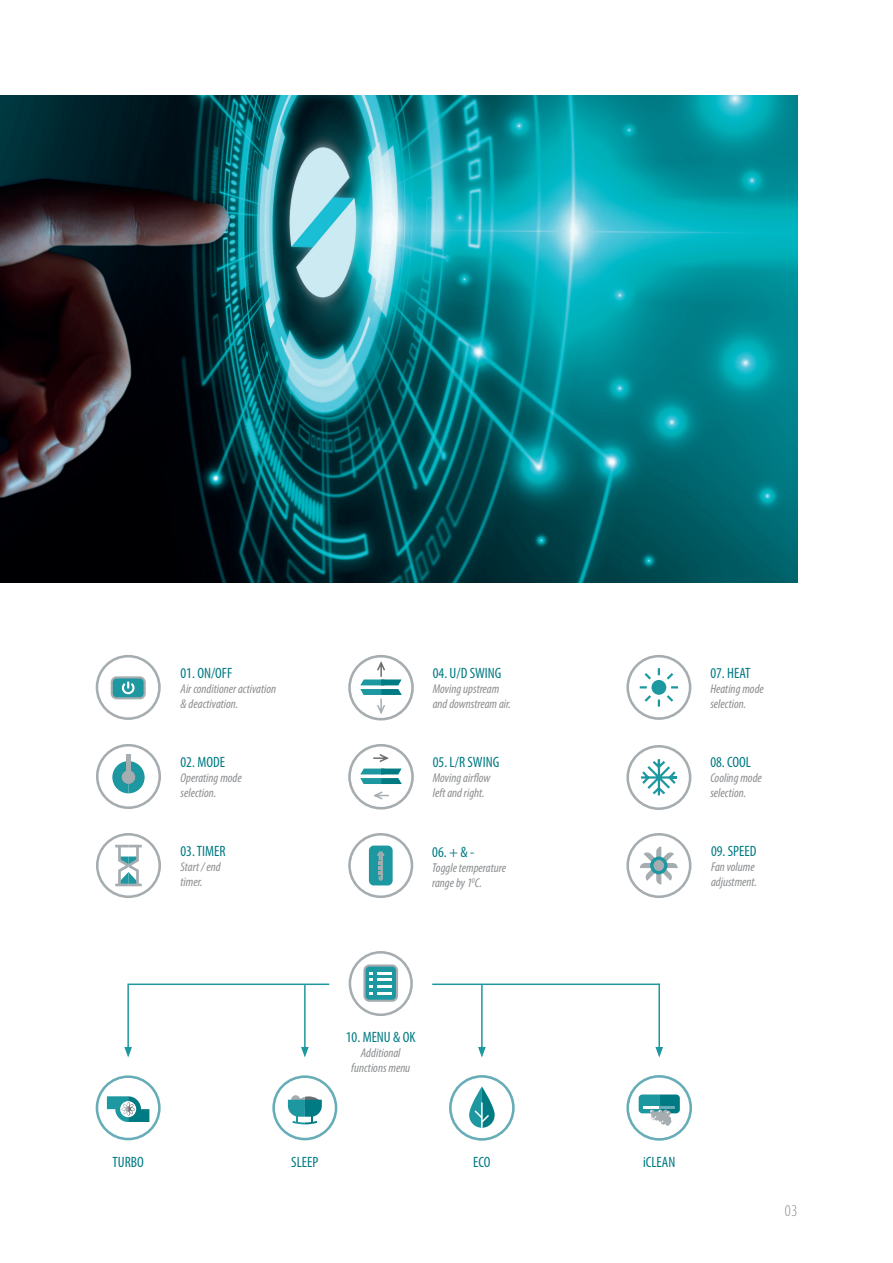
<style>
.page{position:relative;width:893px;height:1263px;background:#fff}
.page>*{position:absolute;margin:0;border:0;box-sizing:border-box;transform-origin:0 0}
.t1{font:300 condensed 16.5px "Myriad Pro";color:#8a8c8f}
.t2{font:condensed 15px "Myriad Pro";color:#007a83}
.t3{font:italic condensed 12.75px/15px "Myriad Pro";color:#8a8c8f}
</style>
<div class="page">
<img style="left:0;top:96px;width:797px;height:486px">
<hr style="left:127px;top:985px;width:2px;height:64px;background:#1d97a0">
<svg style="left:124px;top:1047px;width:8px;height:10px"></svg>
<hr style="left:304px;top:985px;width:2px;height:64px;background:#1d97a0">
<svg style="left:301px;top:1047px;width:8px;height:10px"></svg>
<hr style="left:481px;top:985px;width:2px;height:64px;background:#1d97a0">
<svg style="left:478px;top:1047px;width:8px;height:10px"></svg>
<hr style="left:658px;top:983px;width:2px;height:66px;background:#1d97a0">
<svg style="left:655px;top:1047px;width:8px;height:10px"></svg>
<svg style="left:349px;top:951px;width:64px;height:65px"></svg>
<svg style="left:272px;top:1075px;width:65px;height:65px"></svg>
<svg style="left:449px;top:1075px;width:66px;height:66px"></svg>
<svg style="left:626px;top:1075px;width:66px;height:66px"></svg>
<svg style="left:96px;top:1075px;width:65px;height:65px"></svg>
<svg style="left:96px;top:655px;width:65px;height:65px"></svg>
<svg style="left:96px;top:833px;width:65px;height:65px"></svg>
<svg style="left:96px;top:744px;width:65px;height:65px"></svg>
<hr style="left:128px;top:754px;width:3px;height:18px;background:#a6adb1">
<svg style="left:348px;top:655px;width:66px;height:65px"></svg>
<svg style="left:348px;top:833px;width:65px;height:65px"></svg>
<svg style="left:348px;top:744px;width:66px;height:65px"></svg>
<svg style="left:626px;top:655px;width:65px;height:65px"></svg>
<svg style="left:626px;top:745px;width:65px;height:65px"></svg>
<svg style="left:626px;top:833px;width:65px;height:65px"></svg>
<div style="left:650px;top:856px;width:17px;height:18px;background:#1d97a0;border-radius:50%"></div>
<div style="left:653px;top:860px;width:11px;height:11px;background:#a6adb1;border-radius:50%"></div>
<hr style="left:127px;top:983px;width:202px;height:2px;background:#1d97a0">
<hr style="left:432px;top:983px;width:227px;height:2px;background:#1d97a0">
<p class="t2" style="left:181px;top:664px;width:53px">01. ON/OFF</p>
<p class="t3" style="left:181px;top:681px;width:97px">Air conditioner activation &amp; deactivation.</p>
<p class="t2" style="left:181px;top:753px;width:46px">02. MODE</p>
<p class="t3" style="left:181px;top:770px;width:63px">Operating mode selection.</p>
<p class="t2" style="left:181px;top:842px;width:47px">03. TIMER</p>
<p class="t3" style="left:181px;top:859px;width:42px">Start / end</p>
<p class="t3" style="left:181px;top:874px;width:24px">timer.</p>
<p class="t2" style="left:433px;top:664px;width:70px">04. U/D SWING</p>
<p class="t3" style="left:433px;top:681px;width:80px">Moving upstream and downstream air.</p>
<p class="t2" style="left:433px;top:753px;width:68px">05. L/R SWING</p>
<p class="t3" style="left:433px;top:770px;width:59px">Moving airflow left and right.</p>
<p class="t2" style="left:432px;top:843px;width:44px">06. + &amp; -</p>
<p class="t3" style="left:432px;top:860px;width:75px">Toggle temperature</p>
<p class="t3" style="left:432px;top:875px;width:51px">range by 1<sup>0</sup>C.</p>
<p class="t2" style="left:710px;top:664px;width:42px">07. HEAT</p>
<p class="t3" style="left:710px;top:681px;width:55px">Heating mode selection.</p>
<p class="t2" style="left:710px;top:753px;width:42px">08. COOL</p>
<p class="t3" style="left:710px;top:770px;width:53px">Cooling mode</p>
<p class="t3" style="left:710px;top:785px;width:37px">selection.</p>
<p class="t2" style="left:711px;top:842px;width:47px">09. SPEED</p>
<p class="t3" style="left:711px;top:859px;width:47px">Fan volume adjustment.</p>
<p class="t2" style="left:346px;top:1028px;width:71px">10. MENU &amp; OK</p>
<p class="t3" style="left:351px;top:1045px;width:61px;text-align:center">Additional functions menu</p>
<p class="t2" style="left:113px;top:1153px;width:33px">TURBO</p>
<p class="t2" style="left:291px;top:1153px;width:29px">SLEEP</p>
<p class="t2" style="left:473px;top:1153px;width:19px">ECO</p>
<p class="t2" style="left:643px;top:1153px;width:34px">iCLEAN</p>
<p class="t1" style="left:785px;top:1202px;width:14px">03</p>
</div>
